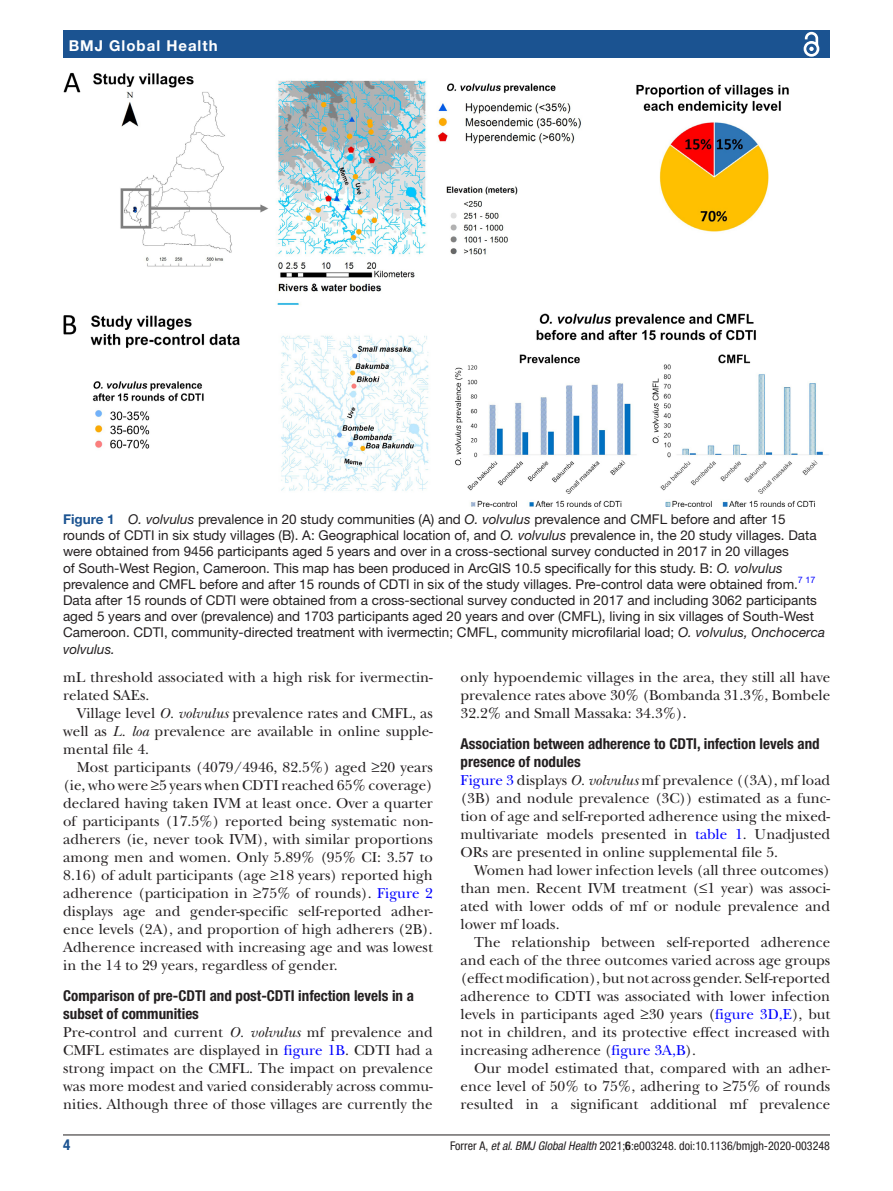
<style>
.page{position:relative;width:893px;height:1191px;background:#fff}
.page>*{position:absolute;margin:0;border:0;box-sizing:border-box;transform-origin:0 0}
.t1{font:15px/18px "New Baskerville";color:#231f20;text-align:justify}
.t2{font:700 condensed 15px/18px "Helvetica Neue LT Std";color:#231f20}
.t3{font:700 15px "Helvetica Neue LT Std";letter-spacing:.065em;color:#fff}
.t4{font:700 condensed 15px "Helvetica Neue LT Std";color:#1b5391}
.t5{font:13.5px/16.2px "Helvetica Neue LT Std";color:#231f20}
.t6{font:condensed 12px "Helvetica Neue LT Std";color:#231f20}
.t7{font:9px "Helvetica Neue LT Std";color:#00f}
.s1{font-weight:700;color:#1b5391}
.s2{font-style:italic}
.s3{color:#00f}
.s4{font-weight:700}
</style>
<div class="page">
<hr style="left:63px;top:1134px;width:767px;height:1px;background:#231f20">
<div style="left:63px;top:31px;width:767px;height:27px;background:#1b5391"></div>
<svg style="left:803px;top:31px;width:17px;height:26px"></svg>
<img style="left:63px;top:73px;width:766px;height:433px">
<p class="t3" style="left:69px;top:36px;width:150px">BMJ Global Health</p>
<p class="t5" style="left:63px;top:511px;width:755px"><span class="s1">Figure 1</span> <span class="s2">O. volvulus</span> prevalence in 20 study communities (A) and <span class="s2">O. volvulus</span> prevalence and CMFL before and after 15 rounds of CDTI in six study villages (B). A: Geographical location of, and <span class="s2">O. volvulus</span> prevalence in, the 20 study villages. Data were obtained from 9456 participants aged 5 years and over in a cross-sectional survey conducted in 2017 in 20 villages<br>of South-West Region, Cameroon. This map has been produced in ArcGIS 10.5 specifically for this study. B: <span class="s2">O. volvulus </span>prevalence and CMFL before and after 15 rounds of CDTI in six of the study villages. Pre-control data were obtained from.</p>
<p class="t7" style="left:798px;top:574px;width:19px">7 17</p>
<p class="t5" style="left:63px;top:592px;width:763px">Data after 15 rounds of CDTI were obtained from a cross-sectional survey conducted in 2017 and including 3062 participants aged 5 years and over (prevalence) and 1703 participants aged 20 years and over (CMFL), living in six villages of South-West Cameroon. CDTI, community-directed treatment with ivermectin; CMFL, community microfilarial load; <span class="s2">O. volvulus, Onchocerca volvulus.</span></p>
<p class="t1" style="left:63px;top:668px;width:371px">mL threshold associated with a high risk for ivermectin&shy;related SAEs.</p>
<p class="t1" style="left:63px;top:704px;width:371px;text-indent:14px">Village level <span class="s2">O. volvulus</span> prevalence rates and CMFL, as well as <span class="s2">L. loa</span> prevalence are available in online supple&shy;mental file 4.</p>
<p class="t1" style="left:63px;top:758px;width:371px;text-indent:14px">Most participants (4079/4946, 82.5%) aged ≥20 years (ie, who were ≥5 years when CDTI reached 65% coverage) declared having taken IVM at least once. Over a quarter of participants (17.5%) reported being systematic non&shy;adherers (ie, never took IVM), with similar proportions among men and women. Only 5.89% (95% CI: 3.57 to 8.16) of adult participants (age ≥18 years) reported high adherence (participation in ≥75% of rounds). <span class="s3">Figure 2 </span>displays age and gender-specific self-reported adher&shy;ence levels (2A), and proportion of high adherers (2B).<br>Adherence increased with increasing age and was lowest in the 14 to 29 years, regardless of gender.</p>
<p class="t2" style="left:63px;top:986px;width:352px">Comparison of pre-CDTI and post-CDTI infection levels in a subset of communities</p>
<p class="t1" style="left:63px;top:1023px;width:371px">Pre-control and current <span class="s2">O. volvulus</span> mf prevalence and CMFL estimates are displayed in <span class="s3">figure 1B</span>. CDTI had a strong impact on the CMFL. The impact on prevalence was more modest and varied considerably across commu&shy;nities. Although three of those villages are currently the</p>
<p class="t1" style="left:461px;top:668px;width:371px">only hypoendemic villages in the area, they still all have prevalence rates above 30% (Bombanda 31.3%, Bombele 32.2% and Small Massaka: 34.3%).</p>
<p class="t2" style="left:461px;top:734px;width:361px">Association between adherence to CDTI, infection levels and presence of nodules</p>
<p class="t1" style="left:461px;top:771px;width:371px"><span class="s3">Figure 3</span> displays <span class="s2">O. volvulus</span> mf prevalence ((3A), mf load (3B) and nodule prevalence (3C)) estimated as a func&shy;tion of age and self-reported adherence using the mixed&shy;multivariate models presented in <span class="s3">table 1</span>. Unadjusted ORs are presented in online supplemental file 5.</p>
<p class="t1" style="left:461px;top:861px;width:371px;text-indent:14px">Women had lower infection levels (all three outcomes) than men. Recent IVM treatment (≤1 year) was associ&shy;ated with lower odds of mf or nodule prevalence and lower mf loads.</p>
<p class="t1" style="left:461px;top:933px;width:371px;text-indent:13px">The relationship between self-reported adherence and each of the three outcomes varied across age groups (effect modification), but not across gender. Self-reported adherence to CDTI was associated with lower infection levels in participants aged ≥30 years (<span class="s3">figure 3D,E</span>), but not in children, and its protective effect increased with increasing adherence (<span class="s3">figure 3A,B</span>).</p>
<p class="t1" style="left:461px;top:1059px;width:371px;text-indent:14px">Our model estimated that, compared with an adher&shy;ence level of 50% to 75%, adhering to ≥75% of rounds resulted in a significant additional mf prevalence</p>
<p class="t4" style="left:63px;top:1135px;width:9px">4</p>
<p class="t6" style="left:450px;top:1138px;width:381px">Forrer A, <span class="s2">et al</span>. <span class="s2">BMJ Global Health</span> 2021;<span class="s4">6</span>:e003248. doi:10.1136/bmjgh-2020-003248</p>
</div>
